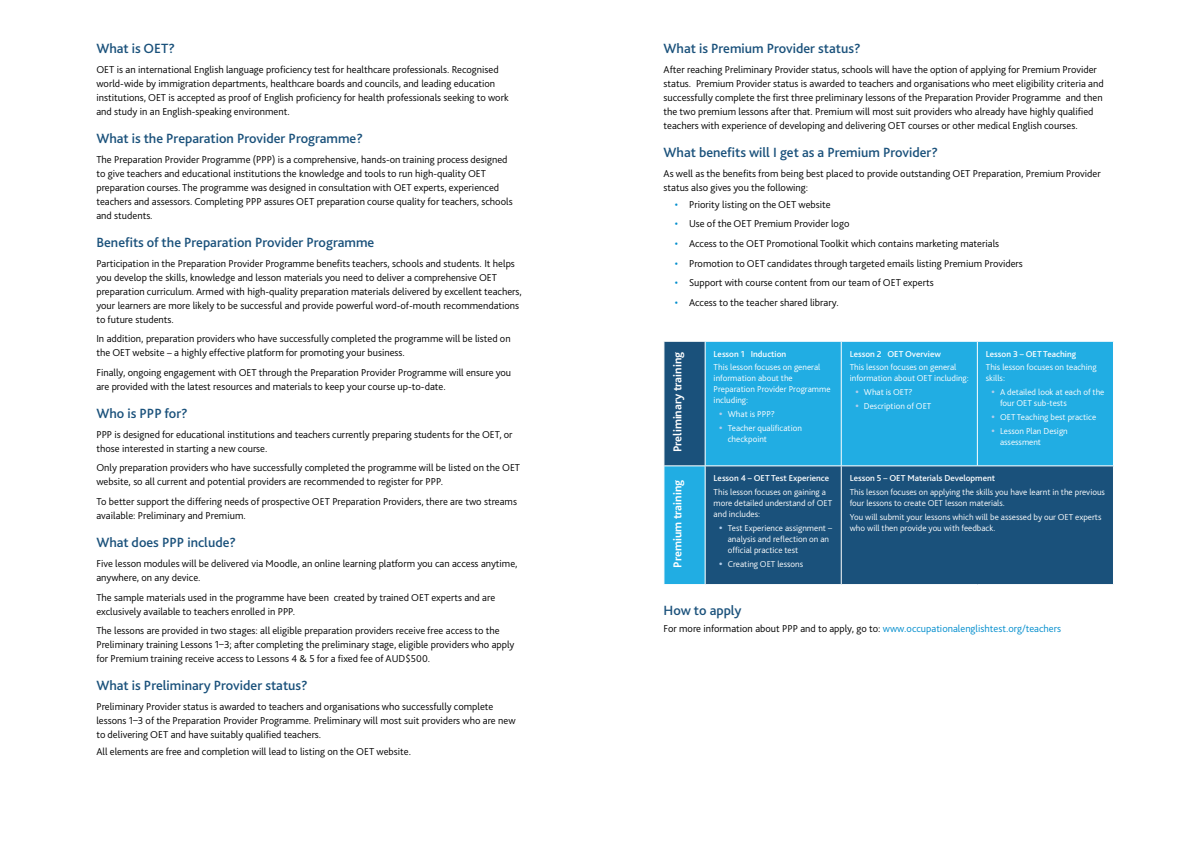
<style>
.page{position:relative;width:1191px;height:842px;background:#fff}
.page>*{position:absolute;margin:0;border:0;box-sizing:border-box;transform-origin:0 0}
.t1{font:500 14px "Bliss Pro";color:#1a517b}
.t2{font:700 12px "Bliss Pro";color:#fff}
.t3{font:300 10.5px/14px "Bliss Pro";color:#000}
.t4{font:300 9px/11px "Bliss Pro";color:#fff}
.t5{font:500 9px "Bliss Pro";color:#fff}
.s1{font-weight:400;color:#008dcd}
.s2{font-weight:800;font-size:10px;color:#b2cdec}
.s3{color:#008dcd}
</style>
<div class="page">
<svg style="left:664px;top:342px;width:449px;height:242px;background:#1e80b0"></svg>
<hr style="left:705px;top:342px;width:1px;height:123px;background:#fff">
<hr style="left:841px;top:342px;width:1px;height:123px;background:#fff">
<hr style="left:977px;top:342px;width:1px;height:123px;background:#fff">
<hr style="left:663px;top:465px;width:42px;height:1px;background:#fff">
<hr style="left:705px;top:465px;width:136px;height:1px;background:#fff">
<hr style="left:705px;top:466px;width:1px;height:118px;background:#fff">
<hr style="left:841px;top:465px;width:136px;height:1px;background:#fff">
<hr style="left:841px;top:466px;width:1px;height:118px;background:#fff">
<hr style="left:977px;top:465px;width:136px;height:1px;background:#fff">
<h1 class="t1" style="left:96px;top:40px;width:80px">What is OET?</h1>
<p class="t3" style="left:96px;top:62px;width:414px">OET is an international English language proficiency test for healthcare professionals. Recognised world-wide by immigration departments, healthcare boards and councils, and leading education institutions, OET is accepted as proof of English proficiency for health professionals seeking to work and study in an English-speaking environment.</p>
<h1 class="t1" style="left:96px;top:130px;width:268px">What is the Preparation Provider Programme?</h1>
<p class="t3" style="left:96px;top:152px;width:418px">The Preparation Provider Programme (PPP) is a comprehensive, hands-on training process designed to give teachers and educational institutions the knowledge and tools to run high-quality OET preparation courses. The programme was designed in consultation with OET experts, experienced teachers and assessors. Completing PPP assures OET preparation course quality for teachers, schools and students.</p>
<h1 class="t1" style="left:96px;top:234px;width:279px">Benefits of the Preparation Provider Programme</h1>
<p class="t3" style="left:96px;top:256px;width:427px">Participation in the Preparation Provider Programme benefits teachers, schools and students. It helps you develop the skills, knowledge and lesson materials you need to deliver a comprehensive OET preparation curriculum. Armed with high-quality preparation materials delivered by excellent teachers, your learners are more likely to be successful and provide powerful word-of-mouth recommendations to future students.</p>
<p class="t3" style="left:96px;top:332px;width:416px">In addition, preparation providers who have successfully completed the programme will be listed on the OET website – a highly effective platform for promoting your business.</p>
<p class="t3" style="left:96px;top:365px;width:416px">Finally, ongoing engagement with OET through the Preparation Provider Programme will ensure you are provided with the latest resources and materials to keep your course up-to-date.</p>
<h1 class="t1" style="left:96px;top:405px;width:93px">Who is PPP for?</h1>
<p class="t3" style="left:96px;top:427px;width:418px">PPP is designed for educational institutions and teachers currently preparing students for the OET, or those interested in starting a new course.</p>
<p class="t3" style="left:96px;top:461px;width:425px">Only preparation providers who have successfully completed the programme will be listed on the OET website, so all current and potential providers are recommended to register for PPP.</p>
<p class="t3" style="left:96px;top:495px;width:422px">To better support the differing needs of prospective OET Preparation Providers, there are two streams available: Preliminary and Premium.</p>
<h1 class="t1" style="left:96px;top:534px;width:141px">What does PPP include?</h1>
<p class="t3" style="left:96px;top:556px;width:423px">Five lesson modules will be delivered via Moodle, an online learning platform you can access anytime, anywhere, on any device.</p>
<p class="t3" style="left:96px;top:590px;width:400px">The sample materials used in the programme have been created by trained OET experts and are exclusively available to teachers enrolled in PPP.</p>
<p class="t3" style="left:96px;top:624px;width:419px">The lessons are provided in two stages: all eligible preparation providers receive free access to the<br>Preliminary training Lessons 1–3; after completing the preliminary stage, eligible providers who apply for Premium training receive access to Lessons 4 &amp; 5 for a fixed fee of AUD$500.</p>
<h1 class="t1" style="left:96px;top:677px;width:213px">What is Preliminary Provider status?</h1>
<p class="t3" style="left:96px;top:700px;width:421px">Preliminary Provider status is awarded to teachers and organisations who successfully complete lessons 1–3 of the Preparation Provider Programme. Preliminary will most suit providers who are new to delivering OET and have suitably qualified teachers.</p>
<p class="t3" style="left:96px;top:744px;width:316px">All elements are free and completion will lead to listing on the OET website.</p>
<h1 class="t1" style="left:663px;top:40px;width:199px">What is Premium Provider status?</h1>
<p class="t3" style="left:663px;top:62px;width:442px">After reaching Preliminary Provider status, schools will have the option of applying for Premium Provider status. Premium Provider status is awarded to teachers and organisations who meet eligibility criteria and successfully complete the first three preliminary lessons of the Preparation Provider Programme and then the two premium lessons after that. Premium will most suit providers who already have highly qualified teachers with experience of developing and delivering OET courses or other medical English courses.</p>
<h1 class="t1" style="left:663px;top:144px;width:276px">What benefits will I get as a Premium Provider?</h1>
<p class="t3" style="left:663px;top:166px;width:438px">As well as the benefits from being best placed to provide outstanding OET Preparation, Premium Provider status also gives you the following:</p>
<p class="t3" style="left:675px;top:197px;width:157px"><span class="s1">•</span> Priority listing on the OET website</p>
<p class="t3" style="left:675px;top:217px;width:176px"><span class="s1">•</span> Use of the OET Premium Provider logo</p>
<p class="t3" style="left:675px;top:236px;width:326px"><span class="s1">•</span> Access to the OET Promotional Toolkit which contains marketing materials</p>
<p class="t3" style="left:675px;top:256px;width:349px"><span class="s1">•</span> Promotion to OET candidates through targeted emails listing Premium Providers</p>
<p class="t3" style="left:675px;top:276px;width:260px"><span class="s1">•</span> Support with course content from our team of OET experts</p>
<p class="t3" style="left:675px;top:295px;width:165px"><span class="s1">•</span> Access to the teacher shared library.</p>
<p class="t2" style="left:670px;top:452px;width:102px;rotate:-90deg">Preliminary training</p>
<p class="t5" style="left:713px;top:348px;width:74px">Lesson 1 Induction</p>
<p class="t4" style="left:713px;top:362px;width:118px">This lesson focuses on general information about the<br>Preparation Provider Programme including:</p>
<p class="t4" style="left:719px;top:409px;width:57px"><span class="s2">•</span> What is PPP?</p>
<p class="t4" style="left:728px;top:423px;width:76px;text-indent:-9px"><span class="s2">•</span> Teacher qualification checkpoint</p>
<p class="t2" style="left:670px;top:568px;width:89px;rotate:-90deg">Premium training</p>
<p class="t5" style="left:713px;top:473px;width:117px">Lesson 4 – OET Test Experience</p>
<p class="t4" style="left:713px;top:486px;width:120px">This lesson focuses on gaining a more detailed understand of OET and includes:</p>
<p class="t4" style="left:728px;top:522px;width:106px;text-indent:-9px"><span class="s2">•</span> Test Experience assignment – analysis and reflection on an official practice test</p>
<p class="t4" style="left:719px;top:558px;width:85px"><span class="s2">•</span> Creating OET lessons</p>
<p class="t5" style="left:849px;top:348px;width:93px">Lesson 2 OET Overview</p>
<p class="t4" style="left:849px;top:362px;width:121px">This lesson focuses on general information about OET including:</p>
<p class="t4" style="left:855px;top:387px;width:59px"><span class="s2">•</span> What is OET?</p>
<p class="t4" style="left:855px;top:401px;width:77px"><span class="s2">•</span> Description of OET</p>
<p class="t5" style="left:986px;top:348px;width:92px">Lesson 3 – OET Teaching</p>
<p class="t4" style="left:986px;top:362px;width:112px">This lesson focuses on teaching skills:</p>
<p class="t4" style="left:1000px;top:387px;width:106px;text-indent:-9px"><span class="s2">•</span> A detailed look at each of the four OET sub-tests</p>
<p class="t4" style="left:991px;top:412px;width:106px"><span class="s2">•</span> OET Teaching best practice</p>
<p class="t4" style="left:1000px;top:425px;width:69px;text-indent:-9px"><span class="s2">•</span> Lesson Plan Design assessment</p>
<p class="t5" style="left:849px;top:473px;width:147px">Lesson 5 – OET Materials Development</p>
<p class="t4" style="left:849px;top:486px;width:257px">This lesson focuses on applying the skills you have learnt in the previous four lessons to create OET lesson materials.</p>
<p class="t4" style="left:849px;top:511px;width:253px">You will submit your lessons which will be assessed by our OET experts who will then provide you with feedback.</p>
<h1 class="t1" style="left:663px;top:601px;width:80px">How to apply</h1>
<p class="t3" style="left:663px;top:621px;width:399px">For more information about PPP and to apply, go to: <span class="s3">www.occupationalenglishtest.org/teachers</span></p>
</div>
